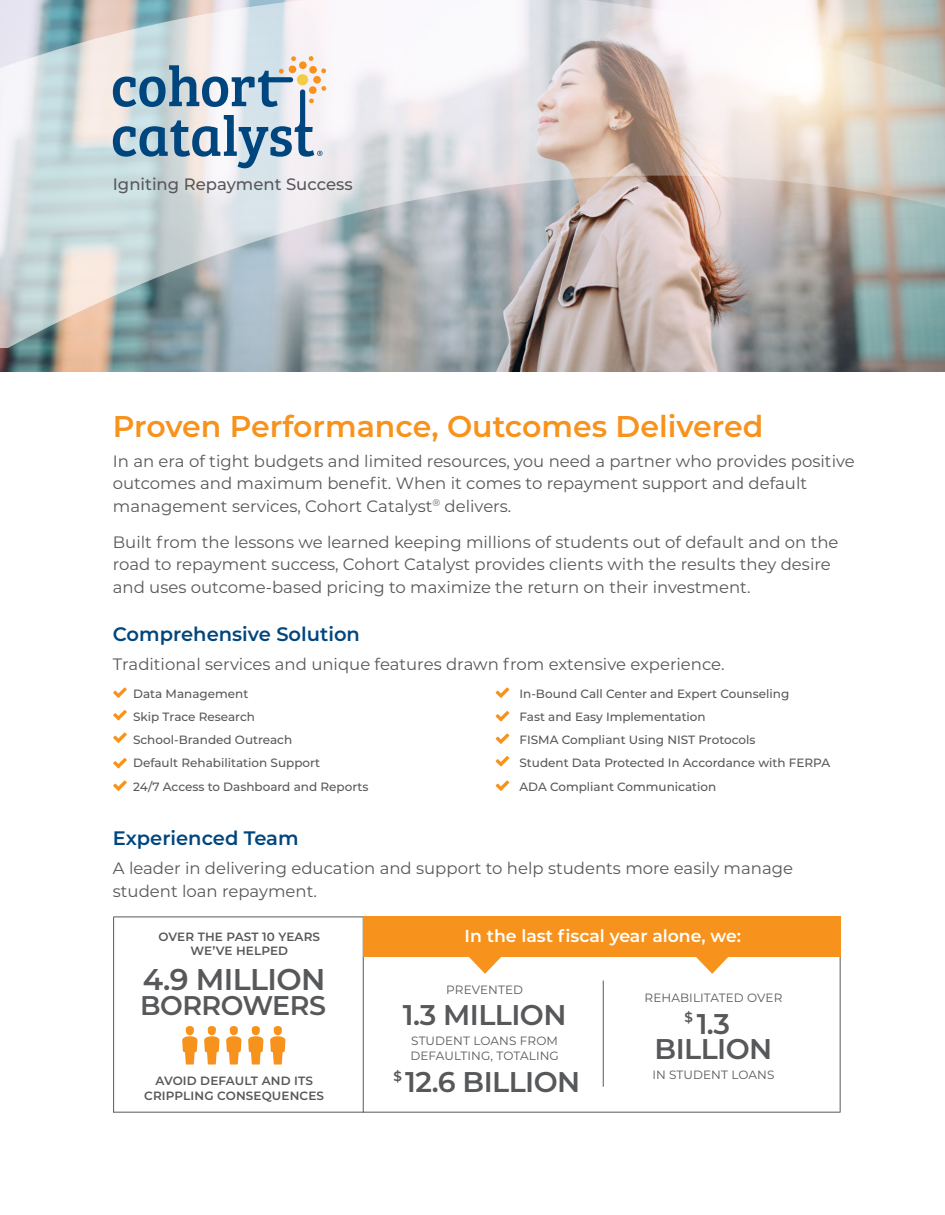
<style>
.page{position:relative;width:945px;height:1215px;background:#fff}
.page>*{position:absolute;margin:0;border:0;box-sizing:border-box;transform-origin:0 0}
.Body_Copy_Final{font:600 30px "Montserrat";color:#f7931d}
.t1{font:600 30px "Montserrat";letter-spacing:-.02em;color:#57585a}
.t2{font:600 28.5px/25.5px "Montserrat";letter-spacing:-.02em;color:#57585a;text-align:center}
.t3{font:600 27px "Montserrat";letter-spacing:-.02em;color:#57585a}
.Body_Copy_Chart{font:600 19.5px "Montserrat";color:#00467e}
.body_copy_2_sans{font:600 17.25px "Montserrat";color:#fff}
.Body_Copy_Final-2{font:16.5px/22.5px "Montserrat";color:#57585a}
.Body_Copy_Final-3{font:500 16.5px "Montserrat";color:#57585a}
.t4{font:600 13.5px "Montserrat";color:#57585a}
.Body_Copy_Final-4{font:500 12px "Montserrat";color:#57585a}
.body_copy{font:12px/14.4px "Montserrat";letter-spacing:.01em;color:#57585a}
.body_copy-2{font:600 12px/14.4px "Montserrat";letter-spacing:.01em;color:#57585a;text-align:center}
</style>
<div class="page">
<img style="left:0;top:348px;width:945px;height:24px">
<img style="left:0;top:0;width:945px;height:348px">
<svg style="left:113px;top:688px;width:14px;height:10px"></svg>
<svg style="left:113px;top:710px;width:14px;height:10px"></svg>
<svg style="left:496px;top:688px;width:13px;height:10px"></svg>
<svg style="left:496px;top:711px;width:13px;height:10px"></svg>
<svg style="left:113px;top:733px;width:14px;height:10px"></svg>
<svg style="left:113px;top:758px;width:14px;height:10px"></svg>
<svg style="left:496px;top:734px;width:13px;height:10px"></svg>
<svg style="left:496px;top:756px;width:13px;height:10px"></svg>
<svg style="left:496px;top:781px;width:13px;height:10px"></svg>
<hr style="left:113px;top:917px;width:1px;height:196px;background:#57585a">
<hr style="left:113px;top:1112px;width:728px;height:1px;background:#57585a">
<svg style="left:182px;top:1026px;width:16px;height:39px"></svg>
<svg style="left:204px;top:1026px;width:16px;height:39px"></svg>
<svg style="left:226px;top:1026px;width:16px;height:39px"></svg>
<svg style="left:248px;top:1026px;width:16px;height:39px"></svg>
<svg style="left:270px;top:1026px;width:16px;height:39px"></svg>
<hr style="left:840px;top:917px;width:1px;height:195px;background:#57585a">
<hr style="left:363px;top:917px;width:1px;height:196px;background:#57585a">
<svg style="left:696px;top:957px;width:32px;height:17px"></svg>
<div style="left:363px;top:917px;width:478px;height:40px;background:#f7931d"></div>
<svg style="left:469px;top:957px;width:32px;height:17px"></svg>
<hr style="left:603px;top:981px;width:1px;height:106px;background:#57585a">
<hr style="left:113px;top:917px;width:250px;height:1px;background:#57585a">
<svg style="left:113px;top:56px;width:213px;height:112px"></svg>
<svg style="left:113px;top:781px;width:14px;height:10px"></svg>
<p class="Body_Copy_Final-3" style="left:113px;top:172px;width:241px">Igniting Repayment Success</p>
<p class="Body_Copy_Final" style="left:113px;top:405px;width:652px">Proven Performance, Outcomes Delivered</p>
<p class="Body_Copy_Final-2" style="left:113px;top:449px;width:743px">In an era of tight budgets and limited resources, you need a partner who provides positive outcomes and maximum benefit. When it comes to repayment support and default management services, Cohort Catalyst<sup>®</sup> delivers.</p>
<p class="Body_Copy_Final-2" style="left:113px;top:530px;width:727px">Built from the lessons we learned keeping millions of students out of default and on the road to repayment success, Cohort Catalyst provides clients with the results they desire and uses outcome-based pricing to maximize the return on their investment.</p>
<p class="Body_Copy_Chart" style="left:113px;top:620px;width:249px">Comprehensive Solution</p>
<p class="Body_Copy_Final-2" style="left:113px;top:652px;width:613px">Traditional services and unique features drawn from extensive experience.</p>
<p class="Body_Copy_Final-4" style="left:133px;top:685px;width:117px">Data Management</p>
<p class="Body_Copy_Final-4" style="left:133px;top:708px;width:123px">Skip Trace Research</p>
<p class="Body_Copy_Final-4" style="left:133px;top:731px;width:161px">School-Branded Outreach</p>
<p class="Body_Copy_Final-4" style="left:133px;top:755px;width:189px">Default Rehabilitation Support</p>
<p class="Body_Copy_Final-4" style="left:133px;top:778px;width:237px">24/7 Access to Dashboard and Reports</p>
<p class="Body_Copy_Final-4" style="left:519px;top:685px;width:271px">In-Bound Call Center and Expert Counseling</p>
<p class="Body_Copy_Final-4" style="left:519px;top:708px;width:188px">Fast and Easy Implementation</p>
<p class="Body_Copy_Final-4" style="left:519px;top:731px;width:237px">FISMA Compliant Using NIST Protocols</p>
<p class="Body_Copy_Final-4" style="left:519px;top:755px;width:312px">Student Data Protected In Accordance with FERPA</p>
<p class="Body_Copy_Final-4" style="left:519px;top:778px;width:198px">ADA Compliant Communication</p>
<p class="Body_Copy_Chart" style="left:113px;top:824px;width:187px">Experienced Team</p>
<p class="Body_Copy_Final-2" style="left:113px;top:856px;width:682px">A leader in delivering education and support to help students more easily manage student loan repayment.</p>
<p class="body_copy-2" style="left:159px;top:929px;width:163px">OVER THE PAST 10 YEARS<br>WE’VE HELPED</p>
<p class="t1" style="left:143px;top:958px;width:184px">4.9 MILLION</p>
<p class="t3" style="left:140px;top:986px;width:187px">BORROWERS</p>
<p class="body_copy-2" style="left:144px;top:1073px;width:181px">AVOID DEFAULT AND ITS<br>CRIPPLING CONSEQUENCES</p>
<p class="body_copy_2_sans" style="left:465px;top:924px;width:278px">In the last fiscal year alone, we:</p>
<p class="body_copy" style="left:446px;top:982px;width:78px">PREVENTED</p>
<p class="t2" style="left:403px;top:1001px;width:165px">1.3 MILLION</p>
<p class="body_copy" style="left:410px;top:1034px;width:150px">STUDENT LOANS FROM<br>DEFAULTING, TOTALING</p>
<p class="t4" style="left:393px;top:1066px;width:10px">$</p>
<p class="t2" style="left:405px;top:1068px;width:176px">12.6 BILLION</p>
<p class="body_copy" style="left:645px;top:990px;width:139px">REHABILITATED OVER</p>
<p class="t4" style="left:684px;top:1008px;width:10px">$</p>
<p class="t2" style="left:655px;top:1010px;width:119px">1.3<br>BILLION</p>
<p class="body_copy" style="left:652px;top:1068px;width:124px">IN STUDENT LOANS</p>
</div>
